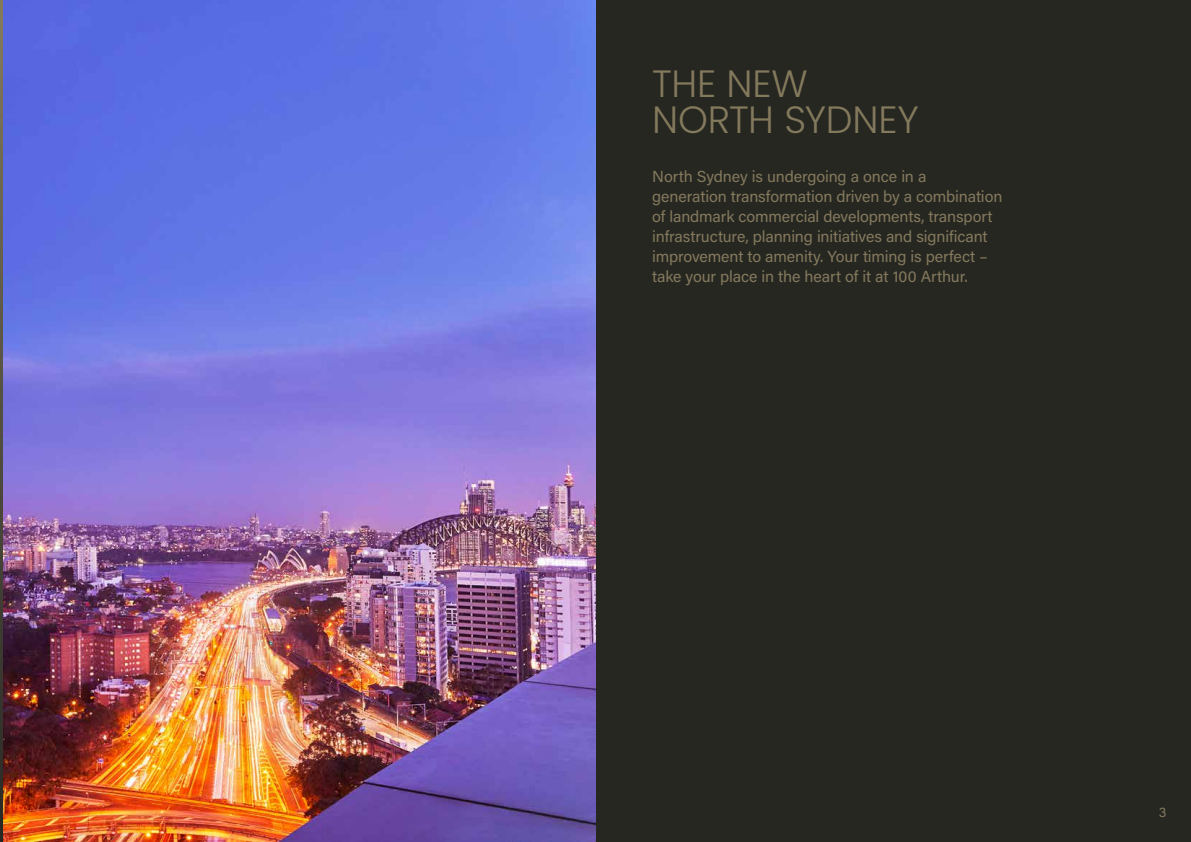
<style>
.page{position:relative;width:1191px;height:842px;background:#fff}
.page>*{position:absolute;margin:0;border:0;box-sizing:border-box;transform-origin:0 0}
.t1{font:300 38px/36px "Poppins";letter-spacing:-.005em;color:#83795c}
.t2{font:16px/20px "Acumin Pro";letter-spacing:-.01em;color:#83795c}
.t3{font:14px "Acumin Pro";color:#83795c}
</style>
<div class="page">
<div style="left:595px;top:0;width:596px;height:842px;background:#272722"></div>
<img style="left:3px;top:0;width:592px;height:842px">
<svg style="left:0;top:0;width:3px;height:842px"></svg>
<h1 class="t1" style="left:652px;top:65px;width:268px">THE NEW<br>NORTH SYDNEY</h1>
<p class="t2" style="left:652px;top:166px;width:352px">North Sydney is undergoing a once in a generation transformation driven by a combination of landmark commercial developments, transport infrastructure, planning initiatives and significant improvement to amenity. Your timing is perfect – take your place in the heart of it at 100 Arthur.</p>
<p class="t3" style="left:1158px;top:802px;width:9px">3</p>
</div>
